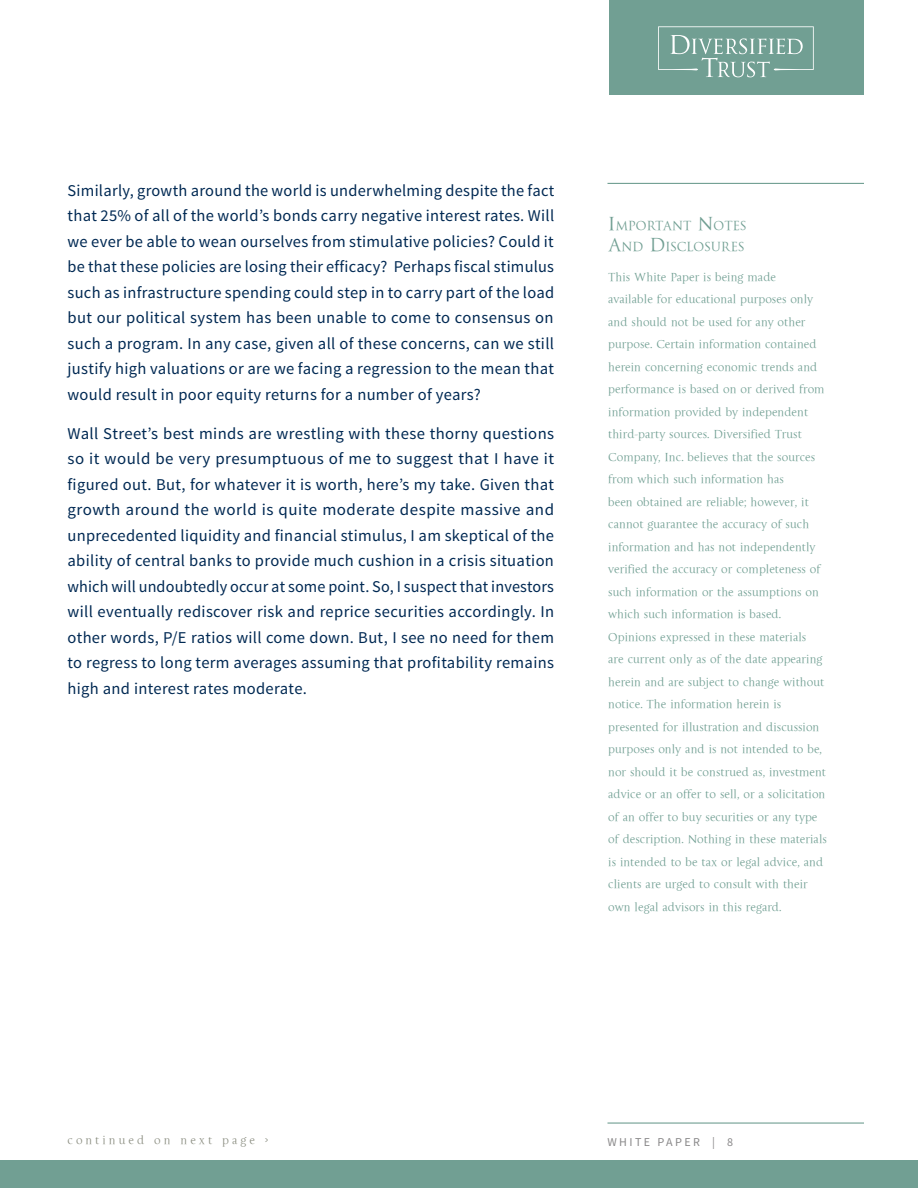
<style>
.page{position:relative;width:918px;height:1188px;background:#fff}
.page>*{position:absolute;margin:0;border:0;box-sizing:border-box;transform-origin:0 0}
.Body_Page1{font:16.5px/25.5px "Source Sans Pro";letter-spacing:.02em;color:#002953;text-align:justify}
.Side_Header{font:13.65px/21px "La Gioconda OSTT";color:#719f93}
.Side_para{font:12px/22.5px "La Gioconda OSTT";color:#719f93}
.t1{font:12px "La Gioconda OSTT";letter-spacing:.25em;color:#8b8e81}
.t2{font:12px "Source Sans Pro";letter-spacing:.2em;color:#888788}
.s1{font-size:19.5px}
</style>
<div class="page">
<div style="left:609px;top:0;width:255px;height:94px;background:#719f93"></div>
<svg style="left:658px;top:26px;width:156px;height:51px"></svg>
<div style="left:0;top:1161px;width:918px;height:27px;background:#719f93"></div>
<hr style="left:608px;top:1122px;width:256px;height:2px;background:#719f93">
<hr style="left:608px;top:183px;width:256px;height:1px;background:#719f93">
<p class="Body_Page1" style="left:68px;top:178px;width:488px">Similarly, growth around the world is underwhelming despite the fact that 25% of all of the world’s bonds carry negative interest rates. Will we ever be able to wean ourselves from stimulative policies? Could it be that these policies are losing their efficacy? Perhaps fiscal stimulus such as infrastructure spending could step in to carry part of the load but our political system has been unable to come to consensus on such a program. In any case, given all of these concerns, can we still justify high valuations or are we facing a regression to the mean that would result in poor equity returns for a number of years?</p>
<p class="Body_Page1" style="left:68px;top:421px;width:488px">Wall Street’s best minds are wrestling with these thorny questions so it would be very presumptuous of me to suggest that I have it figured out. But, for whatever it is worth, here’s my take. Given that growth around the world is quite moderate despite massive and unprecedented liquidity and financial stimulus, I am skeptical of the ability of central banks to provide much cushion in a crisis situation which will undoubtedly occur at some point. So, I suspect that investors will eventually rediscover risk and reprice securities accordingly. In other words, P/E ratios will come down. But, I see no need for them to regress to long term averages assuming that profitability remains high and interest rates moderate.</p>
<p class="Side_Header" style="left:608px;top:215px;width:140px"><span class="s1">I</span>MPORTANT <span class="s1">N</span>OTES<br><span class="s1">A</span>ND <span class="s1">D</span> ISCLOSURES</p>
<p class="Side_para" style="left:608px;top:265px;width:218px">This White Paper is being made<br>available for educational purposes only and should not be used for any other purpose. Certain information contained herein concerning economic trends and performance is based on or derived from information provided by independent third-party sources. Diversified Trust Company, Inc. believes that the sources from which such information has<br>been obtained are reliable; however, it cannot guarantee the accuracy of such information and has not independently verified the accuracy or completeness of such information or the assumptions on which such information is based.</p>
<p class="Side_para" style="left:608px;top:625px;width:220px">Opinions expressed in these materials<br>are current only as of the date appearing herein and are subject to change without notice. The information herein is presented for illustration and discussion purposes only and is not intended to be, nor should it be construed as, investment advice or an offer to sell, or a solicitation of an offer to buy securities or any type of description. Nothing in these materials is intended to be tax or legal advice, and clients are urged to consult with their own legal advisors in this regard.</p>
<p class="t1" style="left:68px;top:1133px;width:202px">continued on next page &gt;</p>
<p class="t2" style="left:608px;top:1135px;width:127px">WHITE PAPER | 8</p>
</div>
